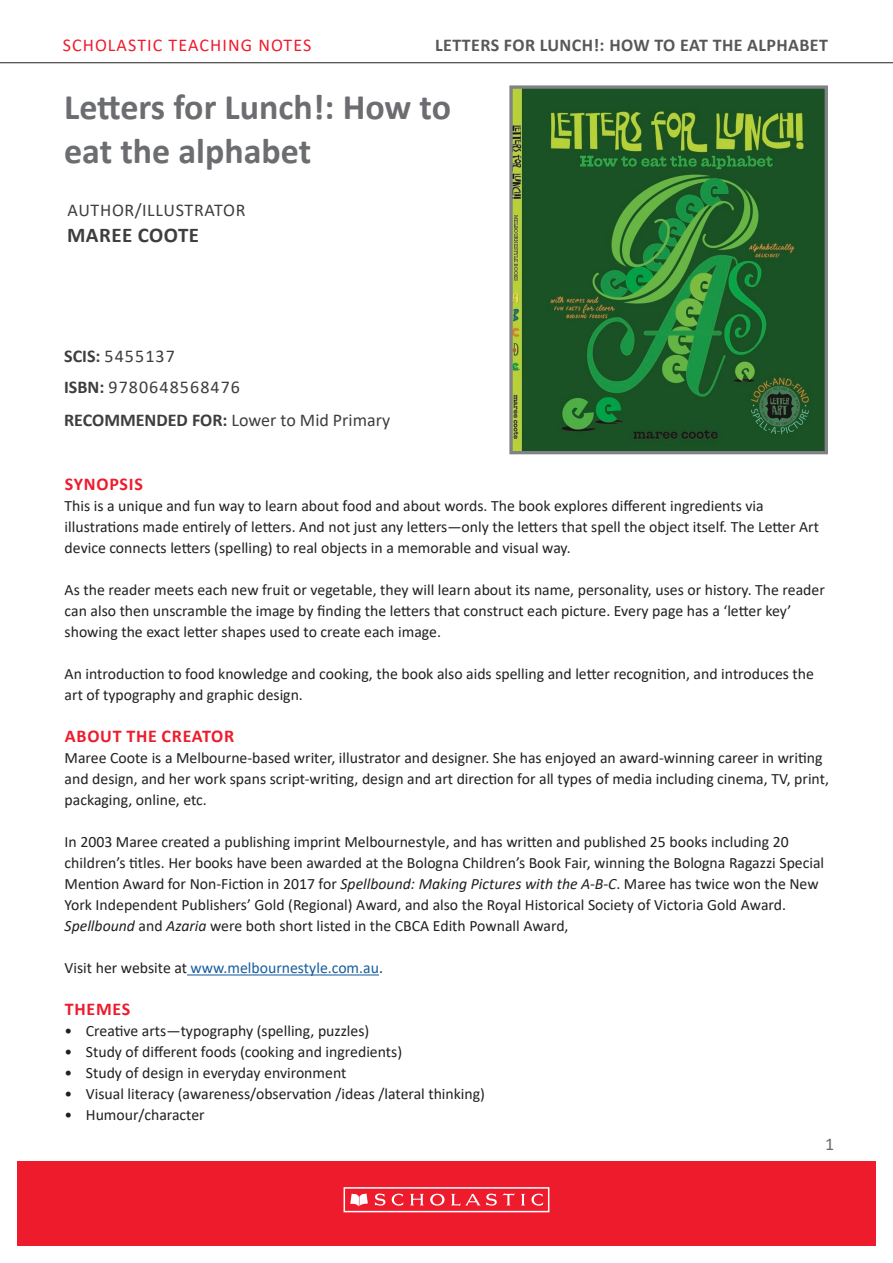
<style>
.page{position:relative;width:893px;height:1263px;background:#fff}
.page>*{position:absolute;margin:0;border:0;box-sizing:border-box;transform-origin:0 0}
.t1{font:700 36px/43.2px "Calibri";color:#6c6d70}
.t2{font:700 21px "Calibri";letter-spacing:.02em;color:#3e3e3f}
.t3{font:700 18px "Calibri";letter-spacing:.02em;color:#57585a}
.t4{font:18px "Calibri";color:#3e3e3f}
.t5{font:18px "Calibri";letter-spacing:.06em;color:#3e3e3f}
.SUB_HEAD_1{font:700 18px "Calibri";letter-spacing:.04em;color:#ee1b2d}
.t6{font:18px "Calibri";letter-spacing:.06em;color:#ee1b2d}
.t7{font:18px "Calibri";letter-spacing:.04em;color:#3e3e3f}
.t8{font:18px "Calibri";color:#6c6d70}
.Body_Copy__no_space{font:15.75px/21px "Calibri";color:#231f20}
.Body_Copy__no_space-2{font:15.75px "Calibri";color:#175d9e}
.s1{font-weight:700}
.s2{font-style:italic}
.s3{color:#231f20}
</style>
<div class="page">
<hr style="left:0;top:62px;width:893px;height:1px;background:#231f20">
<div style="left:17px;top:1161px;width:859px;height:85px;background:#ee1b2d"></div>
<div style="left:344px;top:1187px;width:205px;height:25px;border:2px solid #fff"></div>
<svg style="left:350px;top:1193px;width:18px;height:13px"></svg>
<svg style="left:375px;top:1193px;width:28px;height:13px"></svg>
<svg style="left:410px;top:1194px;width:14px;height:11px"></svg>
<svg style="left:521px;top:1194px;width:4px;height:11px"></svg>
<svg style="left:531px;top:1193px;width:12px;height:13px"></svg>
<svg style="left:430px;top:1194px;width:15px;height:11px"></svg>
<svg style="left:451px;top:1193px;width:64px;height:13px"></svg>
<img style="left:513px;top:89px;width:311px;height:361px">
<div style="left:509px;top:85px;width:319px;height:369px;border:3px solid #808285"></div>
<hr style="left:187px;top:974px;width:192px;height:1px;background:#175d9e">
<p class="t6" style="left:63px;top:32px;width:250px">SCHOLASTIC TEACHING NOTES</p>
<p class="t3" style="left:435px;top:32px;width:394px">LETTERS FOR LUNCH!: HOW TO EAT THE ALPHABET</p>
<p class="t1" style="left:64px;top:85px;width:388px">Letters for Lunch!: How to eat the alphabet</p>
<p class="t7" style="left:68px;top:198px;width:180px">AUTHOR/ILLUSTRATOR</p>
<p class="t2" style="left:67px;top:220px;width:133px">MAREE COOTE</p>
<p class="t5" style="left:64px;top:344px;width:112px"><span class="s1">SCIS:</span> 5455137</p>
<p class="t5" style="left:64px;top:374px;width:177px"><span class="s1">ISBN:</span> 9780648568476</p>
<p class="t4" style="left:64px;top:407px;width:328px"><span class="s1">RECOMMENDED FOR:</span> Lower to Mid Primary</p>
<p class="SUB_HEAD_1" style="left:65px;top:471px;width:79px">SYNOPSIS</p>
<p class="Body_Copy__no_space" style="left:65px;top:495px;width:701px">This is a unique and fun way to learn about food and about words. The book explores different ingredients via</p>
<p class="Body_Copy__no_space" style="left:65px;top:516px;width:756px">illustrations made entirely of letters. And not just any letters—only the letters that spell the object itself. The Letter Art</p>
<p class="Body_Copy__no_space" style="left:65px;top:537px;width:508px">device connects letters (spelling) to real objects in a memorable and visual way.</p>
<p class="Body_Copy__no_space" style="left:65px;top:579px;width:762px">As the reader meets each new fruit or vegetable, they will learn about its name, personality, uses or history. The reader can also then unscramble the image by finding the letters that construct each picture. Every page has a ‘letter key’ showing the exact letter shapes used to create each image.</p>
<p class="Body_Copy__no_space" style="left:65px;top:663px;width:751px">An introduction to food knowledge and cooking, the book also aids spelling and letter recognition, and introduces the</p>
<p class="Body_Copy__no_space" style="left:65px;top:684px;width:240px">art of typography and graphic design.</p>
<p class="SUB_HEAD_1" style="left:65px;top:723px;width:171px">ABOUT THE CREATOR</p>
<p class="Body_Copy__no_space" style="left:65px;top:747px;width:766px">Maree Coote is a Melbourne-based writer, illustrator and designer. She has enjoyed an award-winning career in writing and design, and her work spans script-writing, design and art direction for all types of media including cinema, TV, print, packaging, online, etc.</p>
<p class="Body_Copy__no_space" style="left:65px;top:831px;width:761px">In 2003 Maree created a publishing imprint Melbournestyle, and has written and published 25 books including 20 children’s titles. Her books have been awarded at the Bologna Children’s Book Fair, winning the Bologna Ragazzi Special Mention Award for Non-Fiction in 2017 for <span class="s2">Spellbound: Making Pictures with the A-B-C</span>. Maree has twice won the New York Independent Publishers’ Gold (Regional) Award, and also the Royal Historical Society of Victoria Gold Award.<br><span class="s2">Spellbound</span> and <span class="s2">Azaria</span> were both short listed in the CBCA Edith Pownall Award,</p>
<p class="Body_Copy__no_space-2" style="left:65px;top:957px;width:320px"><span class="s3">Visit her website at</span> www.melbournestyle.com.au<span class="s3">.</span></p>
<p class="SUB_HEAD_1" style="left:65px;top:996px;width:67px">THEMES</p>
<p class="Body_Copy__no_space" style="left:65px;top:1020px;width:306px">• Creative arts—typography (spelling, puzzles)</p>
<p class="Body_Copy__no_space" style="left:65px;top:1041px;width:339px">• Study of different foods (cooking and ingredients)</p>
<p class="Body_Copy__no_space" style="left:65px;top:1062px;width:283px">• Study of design in everyday environment</p>
<p class="Body_Copy__no_space" style="left:65px;top:1083px;width:422px">• Visual literacy (awareness/observation /ideas /lateral thinking)</p>
<p class="Body_Copy__no_space" style="left:65px;top:1104px;width:142px">• Humour/character</p>
<p class="t8" style="left:825px;top:1131px;width:11px">1</p>
</div>
